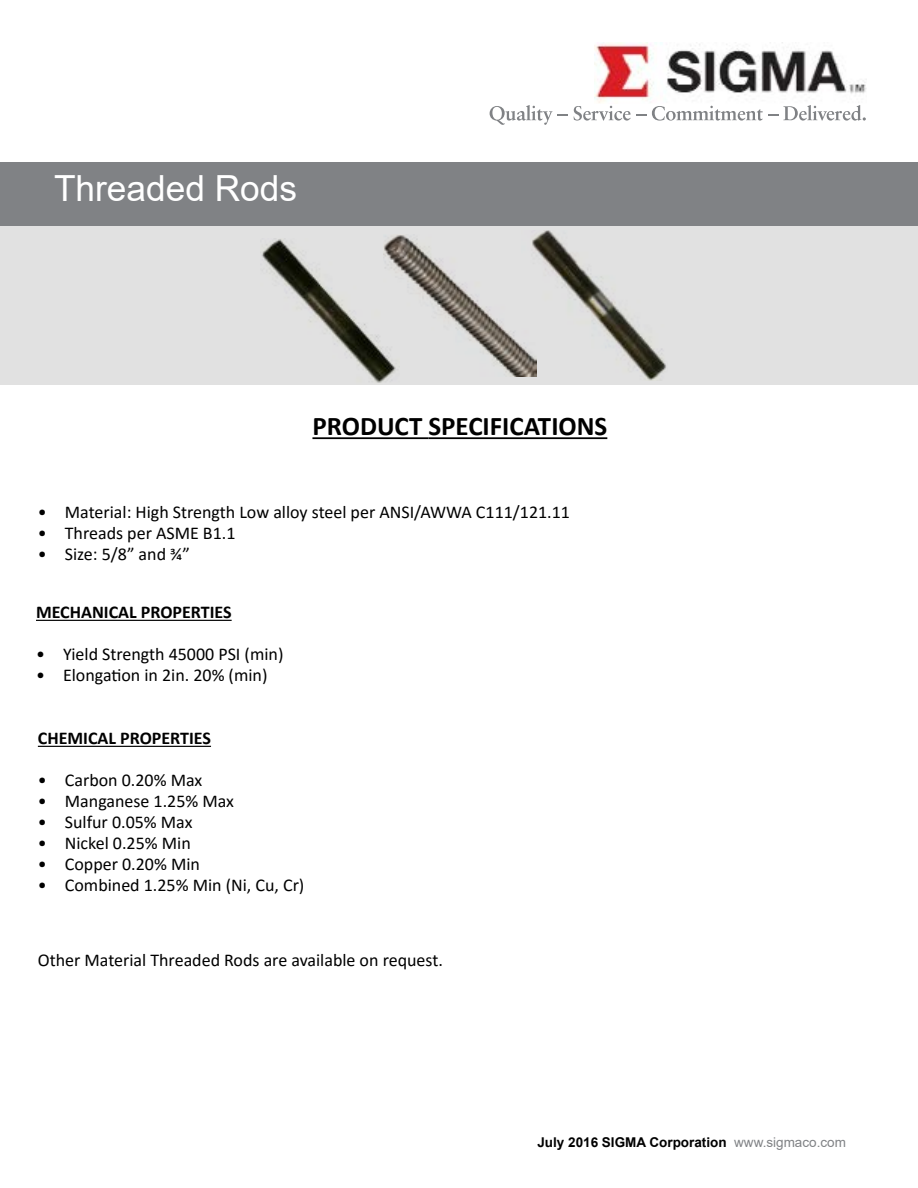
<style>
.page{position:relative;width:918px;height:1188px;background:#fff}
.page>*{position:absolute;margin:0;border:0;box-sizing:border-box;transform-origin:0 0}
.t1{font:36px "Arial";color:#fff}
.t2{font:700 27px "Calibri";color:#000}
.t3{font:18px "Calibri";color:#000}
.t4{font:700 18px "Calibri";color:#000}
.t5{font:700 13.5px "Arial";color:#000}
.s1{font-weight:400;color:#808285}
</style>
<div class="page">
<hr style="left:312px;top:437px;width:116px;height:2px;background:#000">
<hr style="left:428px;top:437px;width:179px;height:2px;background:#000">
<img style="left:594px;top:43px;width:273px;height:60px">
<svg style="left:490px;top:105px;width:62px;height:20px"></svg>
<svg style="left:574px;top:106px;width:72px;height:15px"></svg>
<svg style="left:652px;top:105px;width:214px;height:16px"></svg>
<div style="left:0;top:226px;width:918px;height:159px;background:#e1e1e1"></div>
<div style="left:0;top:163px;width:918px;height:63px;background:#808285"></div>
<hr style="left:36px;top:620px;width:196px;height:1px;background:#000">
<hr style="left:38px;top:746px;width:173px;height:1px;background:#000">
<img style="left:391px;top:235px;width:130px;height:141px">
<img style="left:262px;top:238px;width:138px;height:145px">
<img style="left:521px;top:230px;width:145px;height:151px">
<h1 class="t1" style="left:54px;top:164px;width:245px">Threaded Rods</h1>
<h2 class="t2" style="left:312px;top:407px;width:296px">PRODUCT SPECIFICATIONS</h2>
<p class="t3" style="left:38px;top:500px;width:534px">• Material: High Strength Low alloy steel per ANSI/AWWA C111/121.11</p>
<p class="t3" style="left:38px;top:521px;width:199px">• Threads per ASME B1.1</p>
<p class="t3" style="left:38px;top:542px;width:154px">• Size: 5/8” and ¾”</p>
<p class="t4" style="left:36px;top:600px;width:197px">MECHANICAL PROPERTIES</p>
<p class="t3" style="left:36px;top:642px;width:249px">• Yield Strength 45000 PSI (min)</p>
<p class="t3" style="left:36px;top:663px;width:233px">• Elongation in 2in. 20% (min)</p>
<p class="t4" style="left:38px;top:726px;width:175px">CHEMICAL PROPERTIES</p>
<p class="t3" style="left:38px;top:768px;width:166px">• Carbon 0.20% Max</p>
<p class="t3" style="left:38px;top:789px;width:198px">• Manganese 1.25% Max</p>
<p class="t3" style="left:38px;top:810px;width:156px">• Sulfur 0.05% Max</p>
<p class="t3" style="left:38px;top:831px;width:154px">• Nickel 0.25% Min</p>
<p class="t3" style="left:38px;top:852px;width:164px">• Copper 0.20% Min</p>
<p class="t3" style="left:38px;top:873px;width:268px">• Combined 1.25% Min (Ni, Cu, Cr)</p>
<p class="t3" style="left:38px;top:947px;width:407px">Other Material Threaded Rods are available on request.</p>
<p class="t5" style="left:537px;top:1133px;width:310px">July 2016 SIGMA Corporation <span class="s1">www.sigmaco.com</span></p>
</div>
